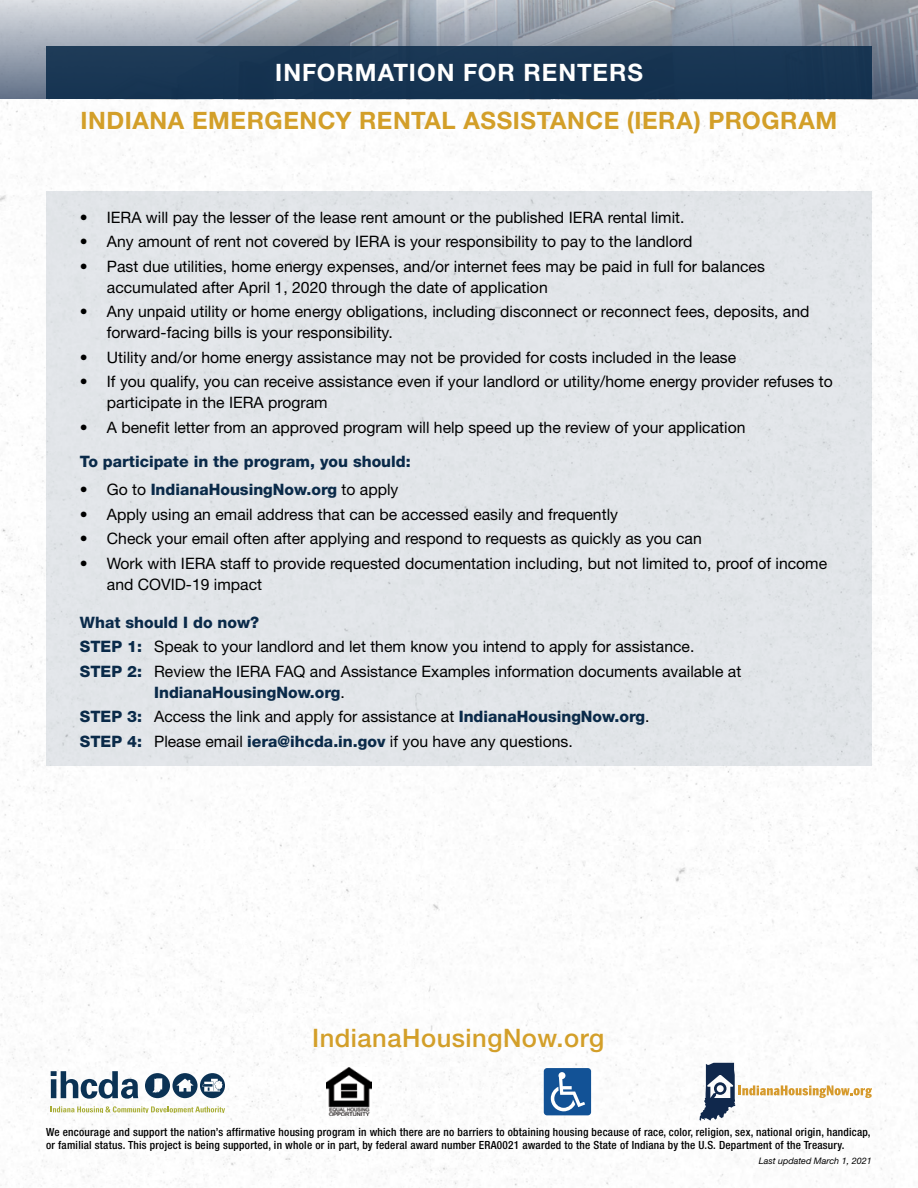
<style>
.page{position:relative;width:918px;height:1188px;background:#fff}
.page>*{position:absolute;margin:0;border:0;box-sizing:border-box;transform-origin:0 0}
.t1{font:500 25.5px "Helvetica Neue LT Std";letter-spacing:.02em;color:#d39f29}
.t2{font:700 24px "Helvetica Neue LT Std";letter-spacing:.025em;color:#d39f29}
.t3{font:700 24px "Helvetica Neue LT Std";letter-spacing:.04em;color:#fff}
.t4{font:15.75px/21px "Helvetica Neue LT Std";color:#000}
.t5{font:800 15.75px/24.5px "Helvetica Neue LT Std";color:#0a2a49}
.t6{font:500 condensed 11.25px/13.5px "Helvetica Neue LT Std";letter-spacing:.02em;color:#000}
.t7{font:italic 9px "Helvetica Neue LT Std";color:#000}
.s1{font-weight:400;color:#000}
.s2{font-weight:800;color:#0a2a49}
</style>
<div class="page">
<img style="left:0;top:99px;width:918px;height:1089px">
<svg style="left:0;top:0;width:918px;height:99px;background:#9fa7b2"></svg>
<div style="left:46px;top:46px;width:826px;height:53px;background:#173552"></div>
<div style="left:46px;top:191px;width:826px;height:575px;background:#e1e4e8"></div>
<svg style="left:51px;top:1106px;width:174px;height:7px"></svg>
<svg style="left:145px;top:1073px;width:80px;height:25px"></svg>
<svg style="left:51px;top:1071px;width:87px;height:28px"></svg>
<img style="left:326px;top:1067px;width:46px;height:49px">
<svg style="left:700px;top:1063px;width:172px;height:58px"></svg>
<div style="left:544px;top:1068px;width:47px;height:47px;background:#125296;border-radius:3px"></div>
<svg style="left:551px;top:1072px;width:34px;height:39px"></svg>
<h2 class="t3" style="left:275px;top:58px;width:369px">INFORMATION FOR RENTERS</h2>
<h2 class="t2" style="left:81px;top:105px;width:758px">INDIANA EMERGENCY RENTAL ASSISTANCE (IERA) PROGRAM</h2>
<p class="t4" style="left:80px;top:206px;width:606px">• IERA will pay the lesser of the lease rent amount or the published IERA rental limit.</p>
<p class="t4" style="left:80px;top:231px;width:614px">• Any amount of rent not covered by IERA is your responsibility to pay to the landlord</p>
<p class="t4" style="left:107px;top:256px;width:659px;text-indent:-27px">• Past due utilities, home energy expenses, and/or internet fees may be paid in full for balances accumulated after April 1, 2020 through the date of application</p>
<p class="t4" style="left:107px;top:301px;width:704px;text-indent:-27px">• Any unpaid utility or home energy obligations, including disconnect or reconnect fees, deposits, and forward-facing bills is your responsibility.</p>
<p class="t4" style="left:80px;top:347px;width:658px">• Utility and/or home energy assistance may not be provided for costs included in the lease</p>
<p class="t4" style="left:107px;top:371px;width:727px;text-indent:-27px">• If you qualify, you can receive assistance even if your landlord or utility/home energy provider refuses to participate in the IERA program</p>
<p class="t4" style="left:80px;top:417px;width:667px">• A benefit letter from an approved program will help speed up the review of your application</p>
<p class="t5" style="left:80px;top:449px;width:332px">To participate in the program, you should:</p>
<p class="t5" style="left:80px;top:477px;width:320px"><span class="s1">• Go to</span> IndianaHousingNow.org <span class="s1">to apply</span></p>
<p class="t4" style="left:80px;top:503px;width:540px">• Apply using an email address that can be accessed easily and frequently</p>
<p class="t4" style="left:80px;top:528px;width:623px">• Check your email often after applying and respond to requests as quickly as you can</p>
<p class="t4" style="left:107px;top:552px;width:722px;text-indent:-27px">• Work with IERA staff to provide requested documentation including, but not limited to, proof of income and COVID-19 impact</p>
<p class="t4" style="left:80px;top:610px;width:663px;line-height:24.5px"><span class="s2">What should I do now?<br>STEP 1:</span> Speak to your landlord and let them know you intend to apply for assistance.<br><span class="s2">STEP 2:</span> Review the IERA FAQ and Assistance Examples information documents available at</p>
<p class="t5" style="left:80px;top:680px;width:571px;text-indent:74px">IndianaHousingNow.org<span class="s1">.<br></span>STEP 3: <span class="s1">Access the link and apply for assistance at</span> IndianaHousingNow.org<span class="s1">.<br></span>STEP 4: <span class="s1">Please email</span> iera@ihcda.in.gov <span class="s1">if you have any questions.</span></p>
<h1 class="t1" style="left:312px;top:1022px;width:294px">IndianaHousingNow.org</h1>
<p class="t6" style="left:46px;top:1125px;width:826px">We encourage and support the nation’s affirmative housing program in which there are no barriers to obtaining housing because of race, color, religion, sex, national origin, handicap, or familial status. This project is being supported, in whole or in part, by federal award number ERA0021 awarded to the State of Indiana by the U.S. Department of the Treasury.</p>
<p class="t7" style="left:759px;top:1156px;width:115px">Last updated March 1, 2021</p>
</div>
